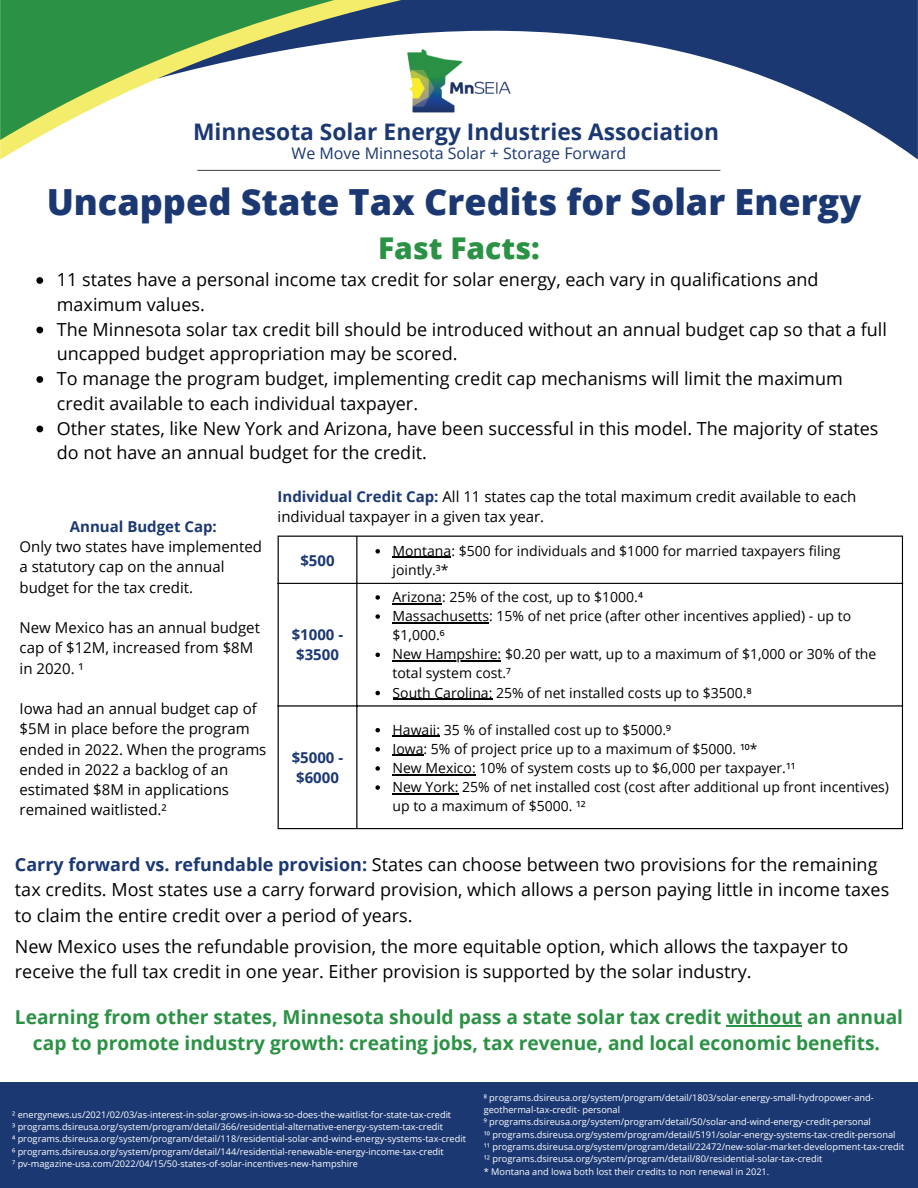
<style>
.page{position:relative;width:918px;height:1188px;background:#fff}
.page>*{position:absolute;margin:0;border:0;box-sizing:border-box;transform-origin:0 0}
.t1{font:800 36px "Open Sans";color:#1b3873}
.t2{font:800 30px "Open Sans";color:#2b9245}
.t3{font:700 22.8px "Open Sans";color:#1b3873}
.t4{font:700 19.2px/26px "Open Sans";color:#2b9245;text-align:center}
.t5{font:18px/24.8px "Open Sans";color:#000}
.t6{font:16.05px "Open Sans";color:#1b3873}
.t7{font:15px/20.2px "Open Sans";color:#000}
.t8{font:700 15px/20.2px "Open Sans";color:#1b3873}
.t9{font:13.95px/19.2px "Open Sans";color:#000}
.t10{font:9.15px/12.3px "Open Sans";color:#fff}
.s1{font-weight:700;color:#1b3873}
</style>
<div class="page">
<svg style="left:780px;top:0;width:138px;height:160px;fill:#1b3873"></svg>
<svg style="left:0;top:0;width:780px;height:160px"></svg>
<svg style="left:0;top:0;width:639px;height:140px"></svg>
<img style="left:408px;top:50px;width:102px;height:63px">
<hr style="left:197px;top:170px;width:523px;height:1px;background:#545454">
<svg style="left:375px;top:549px;width:5px;height:5px"></svg>
<hr style="left:393px;top:557px;width:58px;height:1px;background:#000">
<svg style="left:375px;top:595px;width:5px;height:5px"></svg>
<hr style="left:393px;top:603px;width:49px;height:1px;background:#000">
<svg style="left:375px;top:614px;width:5px;height:5px"></svg>
<hr style="left:393px;top:622px;width:96px;height:1px;background:#000">
<svg style="left:375px;top:653px;width:5px;height:4px"></svg>
<hr style="left:393px;top:660px;width:108px;height:2px;background:#000">
<svg style="left:375px;top:691px;width:5px;height:4px"></svg>
<hr style="left:393px;top:699px;width:99px;height:1px;background:#000">
<svg style="left:375px;top:728px;width:5px;height:4px"></svg>
<hr style="left:393px;top:736px;width:47px;height:1px;background:#000">
<svg style="left:375px;top:747px;width:5px;height:5px"></svg>
<hr style="left:393px;top:755px;width:31px;height:1px;background:#000">
<svg style="left:375px;top:766px;width:5px;height:5px"></svg>
<hr style="left:393px;top:774px;width:83px;height:1px;background:#000">
<svg style="left:375px;top:785px;width:5px;height:5px"></svg>
<hr style="left:393px;top:793px;width:66px;height:1px;background:#000">
<hr style="left:278px;top:537px;width:1px;height:291px;background:#000">
<hr style="left:356px;top:537px;width:1px;height:291px;background:#000">
<hr style="left:902px;top:537px;width:1px;height:291px;background:#000">
<hr style="left:278px;top:536px;width:625px;height:1px;background:#000">
<hr style="left:278px;top:583px;width:625px;height:1px;background:#000">
<hr style="left:278px;top:705px;width:625px;height:2px;background:#000">
<hr style="left:278px;top:828px;width:625px;height:1px;background:#000">
<div style="left:0;top:1082px;width:918px;height:106px;background:#1b3873"></div>
<svg style="left:36px;top:277px;width:7px;height:7px"></svg>
<svg style="left:36px;top:327px;width:7px;height:6px"></svg>
<svg style="left:36px;top:376px;width:7px;height:7px"></svg>
<svg style="left:36px;top:426px;width:7px;height:6px"></svg>
<hr style="left:726px;top:1025px;width:76px;height:1px;background:#2b9245">
<h3 class="t3" style="left:193px;top:116px;width:528px">Minnesota Solar Energy Industries Association</h3>
<h3 class="t6" style="left:292px;top:142px;width:336px">We Move Minnesota Solar + Storage Forward</h3>
<h1 class="t1" style="left:47px;top:176px;width:816px">Uncapped State Tax Credits for Solar Energy</h1>
<h2 class="t2" style="left:378px;top:227px;width:163px">Fast Facts:</h2>
<p class="t5" style="left:57px;top:267px;width:832px">11 states have a personal income tax credit for solar energy, each vary in qualifications and maximum values.<br>The Minnesota solar tax credit bill should be introduced without an annual budget cap so that a full uncapped budget appropriation may be scored.<br>To manage the program budget, implementing credit cap mechanisms will limit the maximum credit available to each individual taxpayer.<br>Other states, like New York and Arizona, have been successful in this model. The majority of states do not have an annual budget for the credit.</p>
<h3 class="t8" style="left:70px;top:516px;width:148px">Annual Budget Cap:</h3>
<h3 class="t7" style="left:20px;top:536px;width:244px">Only two states have implemented a statutory cap on the annual budget for the tax credit.</h3>
<h3 class="t7" style="left:20px;top:617px;width:242px">New Mexico has an annual budget cap of $12M, increased from $8M in 2020. ¹</h3>
<h3 class="t7" style="left:20px;top:698px;width:248px">Iowa had an annual budget cap of $5M in place before the program ended in 2022. When the programs ended in 2022 a backlog of an estimated $8M in applications remained waitlisted.²</h3>
<h3 class="t7" style="left:278px;top:486px;width:580px"><span class="s1">Individual Credit Cap:</span> All 11 states cap the total maximum credit available to each individual taxpayer in a given tax year.</h3>
<h3 class="t8" style="left:300px;top:550px;width:36px">$500</h3>
<h3 class="t9" style="left:393px;top:541px;width:449px">Montana: $500 for individuals and $1000 for married taxpayers filing jointly.³*</h3>
<h3 class="t8" style="left:292px;top:624px;width:53px">$1000 - $3500</h3>
<h3 class="t8" style="left:292px;top:747px;width:53px">$5000 - $6000</h3>
<p class="t9" style="left:393px;top:587px;width:485px">Arizona: 25% of the cost, up to $1000.⁴<br>Massachusetts: 15% of net price (after other incentives applied) - up to $1,000.⁶<br>New Hampshire: $0.20 per watt, up to a maximum of $1,000 or 30% of the total system cost.⁷<br>South Carolina: 25% of net installed costs up to $3500.⁸</p>
<p class="t9" style="left:393px;top:720px;width:498px">Hawaii: 35 % of installed cost up to $5000.⁹<br>Iowa: 5% of project price up to a maximum of $5000. ¹⁰*<br>New Mexico: 10% of system costs up to $6,000 per taxpayer.¹¹<br>New York: 25% of net installed cost (cost after additional up front incentives) up to a maximum of $5000. ¹²</p>
<p class="t5" style="left:15px;top:852px;width:876px;line-height:25.2px"><span class="s1">Carry forward vs. refundable provision:</span> States can choose between two provisions for the remaining tax credits. Most states use a carry forward provision, which allows a person paying little in income taxes to claim the entire credit over a period of years.</p>
<h3 class="t5" style="left:15px;top:933px;width:835px;line-height:25.2px">New Mexico uses the refundable provision, the more equitable option, which allows the taxpayer to receive the full tax credit in one year. Either provision is supported by the solar industry.</h3>
<h3 class="t4" style="left:15px;top:1004px;width:890px">Learning from other states, Minnesota should pass a state solar tax credit without an annual cap to promote industry growth: creating jobs, tax revenue, and local economic benefits.</h3>
<p class="t10" style="left:12px;top:1108px;width:455px">² energynews.us/2021/02/03/as-interest-in-solar-grows-in-iowa-so-does-the-waitlist-for-state-tax-credit<br>³ programs.dsireusa.org/system/program/detail/366/residential-alternative-energy-system-tax-credit<br>⁴ programs.dsireusa.org/system/program/detail/118/residential-solar-and-wind-energy-systems-tax-credit ⁶ programs.dsireusa.org/system/program/detail/144/residential-renewable-energy-income-tax-credit<br>⁷ pv-magazine-usa.com/2022/04/15/50-states-of-solar-incentives-new-hampshire</p>
<p class="t10" style="left:484px;top:1091px;width:422px">⁸ programs.dsireusa.org/system/program/detail/1803/solar-energy-small-hydropower-and&shy;geothermal-tax-credit- personal<br>⁹ programs.dsireusa.org/system/program/detail/50/solar-and-wind-energy-credit-personal<br>¹⁰ programs.dsireusa.org/system/program/detail/5191/solar-energy-systems-tax-credit-personal<br>¹¹ programs.dsireusa.org/system/program/detail/22472/new-solar-market-development-tax-credit ¹² programs.dsireusa.org/system/program/detail/80/residential-solar-tax-credit<br>* Montana and Iowa both lost their credits to non renewal in 2021.</p>
</div>
